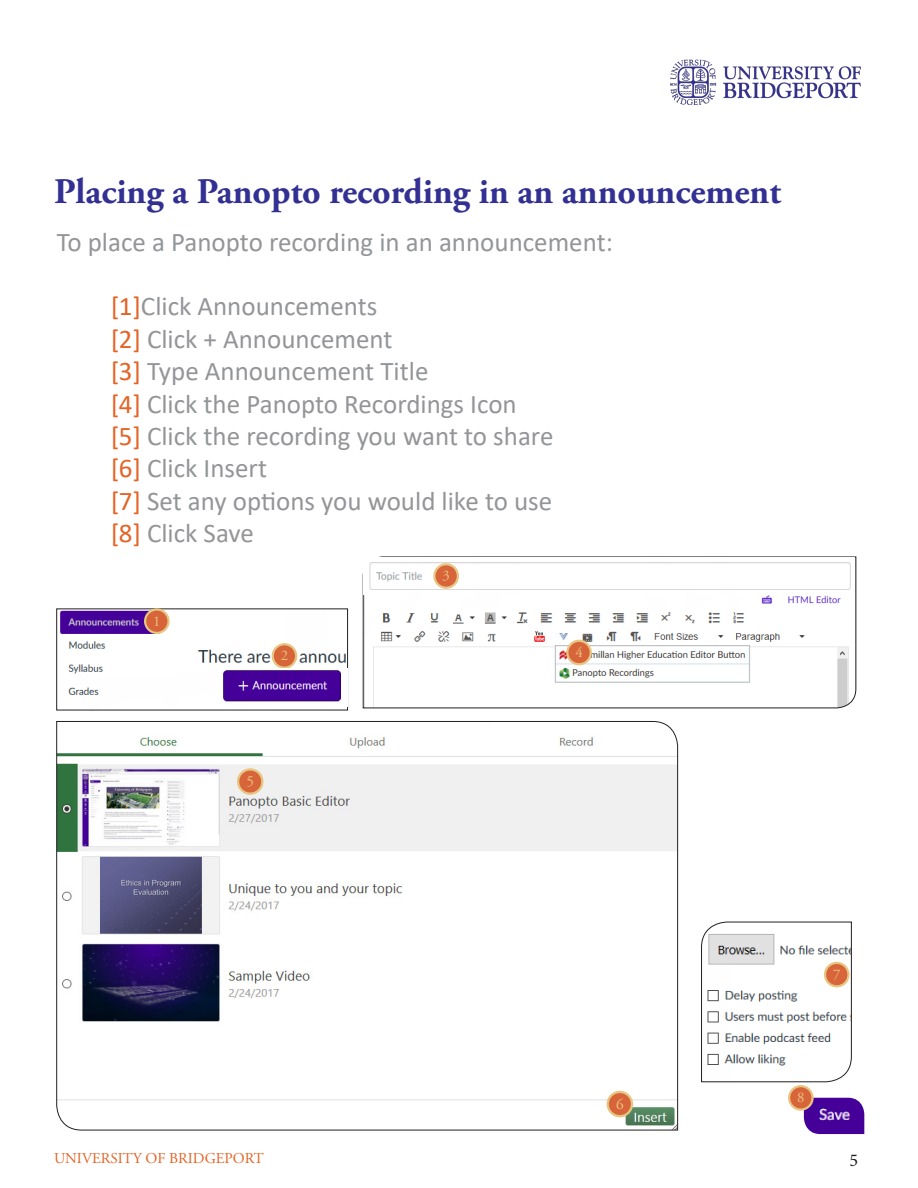
<style>
.page{position:relative;width:918px;height:1188px;background:#fff}
.page>*{position:absolute;margin:0;border:0;box-sizing:border-box;transform-origin:0 0}
.t1{font:700 36px "Adobe Garamond Pro";color:#323092}
.t2{font:27px "Calibri";color:#939598}
.t3{font:18px "Minion Pro";color:#231f20}
.t4{font:15.3px "Adobe Garamond Pro";color:#e7c582}
.t5{font:15px "Adobe Garamond Pro";color:#e46325}
.t6{font:14.7px "Adobe Garamond Pro";color:#e7c582}
.s1{color:#e46325}
</style>
<div class="page">
<img style="left:670px;top:59px;width:191px;height:46px">
<svg style="left:701px;top:922px;width:151px;height:160px"></svg>
<div style="left:825px;top:963px;width:23px;height:23px;background:#d86439;border-radius:50%"></div>
<div style="left:824px;top:962px;width:26px;height:25px;border:2px solid #e7c582;border-radius:50%"></div>
<img style="left:60px;top:611px;width:286px;height:85px">
<div style="left:273px;top:644px;width:23px;height:24px;background:#d86439;border-radius:50%"></div>
<div style="left:272px;top:643px;width:25px;height:26px;border:2px solid #e7c582;border-radius:50%"></div>
<div style="left:145px;top:609px;width:24px;height:24px;background:#d86439;border-radius:50%"></div>
<div style="left:144px;top:608px;width:26px;height:26px;border:2px solid #e7c582;border-radius:50%"></div>
<img style="left:222px;top:669px;width:124px;height:33px">
<svg style="left:363px;top:557px;width:493px;height:151px"></svg>
<div style="left:567px;top:641px;width:24px;height:23px;background:#d86439;border-radius:50%"></div>
<div style="left:566px;top:640px;width:26px;height:25px;border:2px solid #e7c582;border-radius:50%"></div>
<img style="left:363px;top:557px;width:491px;height:38px">
<div style="left:434px;top:564px;width:24px;height:24px;background:#d86439;border-radius:50%"></div>
<div style="left:433px;top:563px;width:26px;height:26px;border:2px solid #e7c582;border-radius:50%"></div>
<svg style="left:56px;top:721px;width:622px;height:409px"></svg>
<div style="left:238px;top:769px;width:24px;height:25px;background:#d86439;border-radius:50%"></div>
<div style="left:237px;top:768px;width:27px;height:27px;border:2px solid #e7c582;border-radius:50%"></div>
<div style="left:608px;top:1092px;width:24px;height:24px;background:#d86439;border-radius:50%"></div>
<div style="left:607px;top:1091px;width:26px;height:26px;border:2px solid #e7c582;border-radius:50%"></div>
<img style="left:804px;top:1098px;width:60px;height:36px">
<div style="left:789px;top:1086px;width:24px;height:24px;background:#d86439;border-radius:50%"></div>
<div style="left:788px;top:1085px;width:26px;height:26px;border:2px solid #e7c582;border-radius:50%"></div>
<p class="t1" style="left:54px;top:171px;width:729px">Placing a Panopto recording in an announcement</p>
<p class="t2" style="left:57px;top:223px;width:558px">To place a Panopto recording in an announcement:</p>
<p class="t2" style="left:111px;top:288px;width:268px"><span class="s1">[1]</span>Click Announcements</p>
<p class="t2" style="left:111px;top:320px;width:283px"><span class="s1">[2]</span> Click + Announcement</p>
<p class="t2" style="left:111px;top:353px;width:319px"><span class="s1">[3]</span> Type Announcement Title</p>
<p class="t2" style="left:111px;top:385px;width:408px"><span class="s1">[4]</span> Click the Panopto Recordings Icon</p>
<p class="t2" style="left:111px;top:417px;width:444px"><span class="s1">[5]</span> Click the recording you want to share</p>
<p class="t2" style="left:111px;top:450px;width:158px"><span class="s1">[6]</span> Click Insert</p>
<p class="t2" style="left:111px;top:482px;width:443px"><span class="s1">[7]</span> Set any options you would like to use</p>
<p class="t2" style="left:111px;top:515px;width:145px"><span class="s1">[8]</span> Click Save</p>
<p class="t6" style="left:153px;top:612px;width:9px">1</p>
<p class="t6" style="left:281px;top:647px;width:9px">2</p>
<p class="t4" style="left:246px;top:772px;width:9px">5</p>
<p class="t6" style="left:442px;top:567px;width:9px">3</p>
<p class="t6" style="left:575px;top:643px;width:9px">4</p>
<p class="t4" style="left:616px;top:1095px;width:9px">6</p>
<p class="t6" style="left:833px;top:966px;width:9px">7</p>
<p class="t6" style="left:797px;top:1089px;width:9px">8</p>
<p class="t5" style="left:54px;top:1150px;width:211px">UNIVERSITY OF BRIDGEPORT</p>
<p class="t3" style="left:850px;top:1149px;width:10px">5</p>
</div>
